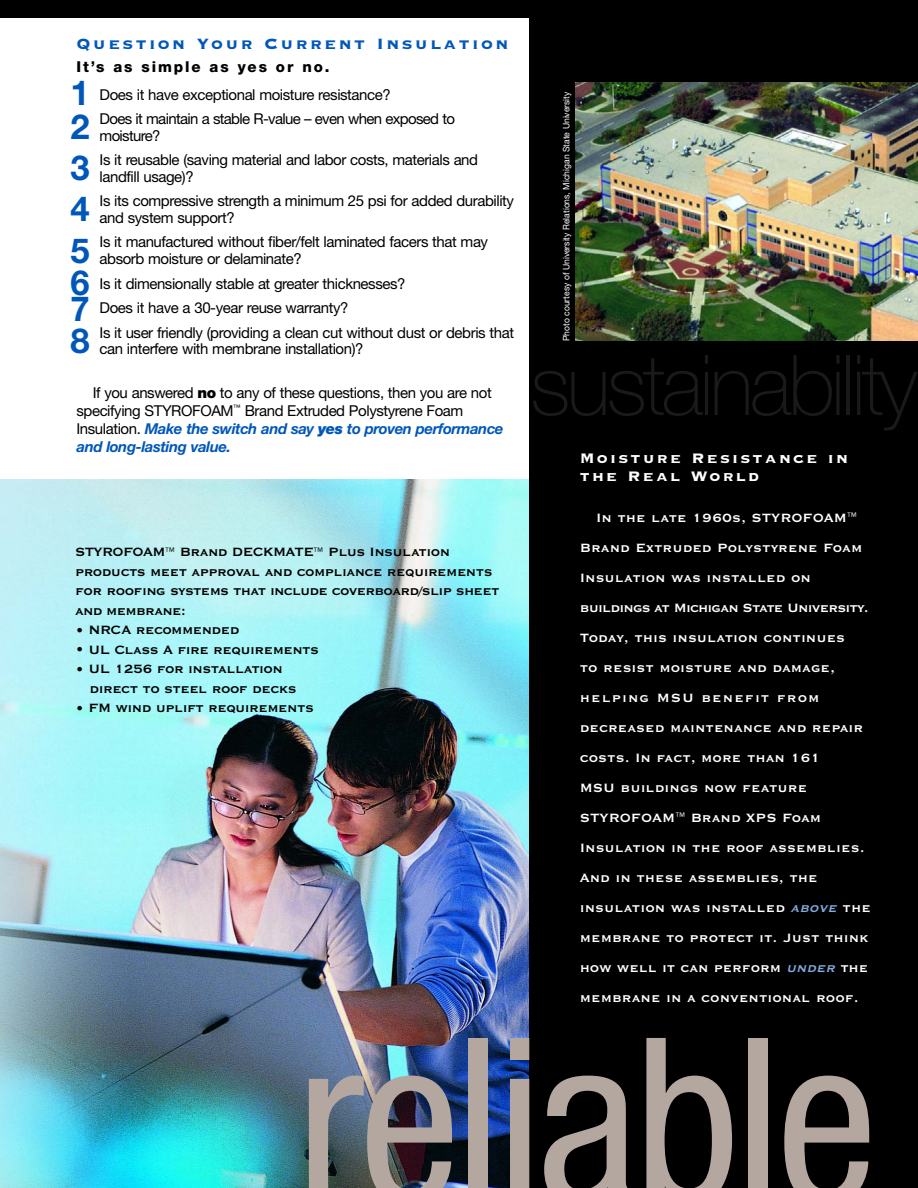
<style>
.page{position:relative;width:918px;height:1188px;background:#fff}
.page>*{position:absolute;margin:0;border:0;box-sizing:border-box;transform-origin:0 0}
.t1{font:condensed 229.5px "Helvetica Neue";letter-spacing:-.025em;color:#b3a7a0}
.t2{font:100 84px "Helvetica Neue";letter-spacing:-.045em;color:#1a1a1a}
.t3{font:700 34.5px/41.4px "Helvetica Neue";color:#0057ba}
.t4{font:19.5px "Copperplate Thirty Three BC";letter-spacing:.12em;color:#0057ba}
.t5{font:18px/18px "Copperplate Thirty Three BC";letter-spacing:.12em;color:#fff}
.t6{font:700 15.75px/30px "Copperplate Gothic BT";color:#fff}
.t7{font:700 15.75px/19.5px "Copperplate Gothic BT";letter-spacing:-.04em;color:#000}
.t8{font:15px/16.5px "Helvetica Neue";letter-spacing:-.03em;color:#000}
.t9{font:800 15px "Helvetica Neue";letter-spacing:.125em;color:#000}
.t10{font:9px "Helvetica Neue";color:#fff;scale:.95 1}
.s1{color:#fff}
.s2{font-weight:900}
.s3{font-weight:700;font-style:italic;color:#0057ba}
.s4{font-weight:900;font-style:italic;color:#0057ba}
.s5{font-family:"Helvetica";font-weight:300;font-size:10.5px}
.s6{font-style:italic;color:#80abdc}
</style>
<div class="page">
<img style="left:0;top:479px;width:530px;height:709px">
<div style="left:530px;top:0;width:388px;height:1188px;background:#000"></div>
<img style="left:575px;top:83px;width:343px;height:258px">
<div style="left:0;top:0;width:918px;height:18px;background:#000"></div>
<h3 class="t4" style="left:76px;top:31px;width:433px">Question Your Current Insulation</h3>
<p class="t9" style="left:76px;top:62px;width:255px">It’s as simple as yes or no.</p>
<p class="t8" style="left:76px;top:87px;width:316px"><span class="s1">1.</span> Does it have exceptional moisture resistance?</p>
<p class="t8" style="left:100px;top:112px;width:357px;text-indent:-23px"><span class="s1">2.</span> Does it maintain a stable R-value – even when exposed to moisture?</p>
<p class="t8" style="left:100px;top:153px;width:380px;text-indent:-23px"><span class="s1">3.</span> Is it reusable (saving material and labor costs, materials and landfill usage)?</p>
<p class="t8" style="left:100px;top:194px;width:416px;text-indent:-23px"><span class="s1">4.</span> Is its compressive strength a minimum 25 psi for added durability and system support?</p>
<p class="t8" style="left:100px;top:235px;width:390px;text-indent:-23px"><span class="s1">5.</span> Is it manufactured without fiber/felt laminated facers that may absorb moisture or delaminate?</p>
<p class="t8" style="left:76px;top:276px;width:331px"><span class="s1">6.</span> Is it dimensionally stable at greater thicknesses?</p>
<p class="t8" style="left:76px;top:301px;width:274px"><span class="s1">7.</span> Does it have a 30-year reuse warranty?</p>
<p class="t8" style="left:100px;top:326px;width:416px;text-indent:-23px"><span class="s1">8.</span> Is it user friendly (providing a clean cut without dust or debris that can interfere with membrane installation)?</p>
<p class="t8" style="left:76px;top:385px;width:429px;line-height:18px;text-indent:16px">If you answered <span class="s2">no</span> to any of these questions, then you are not specifying STYROFOAM<sup>™</sup> Brand Extruded Polystyrene Foam Insulation. <span class="s3">Make the switch and say</span> <span class="s4">yes</span> <span class="s3">to proven performance and long-lasting value.</span></p>
<h3 class="t3" style="left:70px;top:79px;width:21px;line-height:34.2px">1<br>2</h3>
<h3 class="t3" style="left:70px;top:150px;width:21px;text-align:justify">3<br>4<br>5</h3>
<h3 class="t3" style="left:70px;top:273px;width:21px;line-height:25.7px">6<br>7</h3>
<h3 class="t3" style="left:70px;top:323px;width:21px">8</h3>
<p class="t10" style="left:563px;top:341px;width:264px;rotate:-90deg">Photo courtesy of University Relations, Michigan State University</p>
<h2 class="t2" style="left:530px;top:355px;width:389px">sustainability</h2>
<p class="t5" style="left:580px;top:448px;width:270px">Moisture Resistance in the Real World</p>
<p class="t6" style="left:580px;top:501px;width:293px;text-indent:16px">In the late 1960s, STYROFOAM<span class="s5">™<br></span>Brand Extruded Polystyrene Foam<br>Insulation was installed on buildings at Michigan State University.<br>Today, this insulation continues<br>to resist moisture and damage, helping MSU benefit from decreased maintenance and repair costs. In fact, more than 161<br>MSU buildings now feature<br>STYROFOAM<span class="s5">™</span> Brand XPS Foam<br>Insulation in the roof assemblies.<br>And in these assemblies, the insulation was installed <span class="s6">above</span> the membrane to protect it. Just think how well it can perform <span class="s6">under</span> the membrane in a conventional roof.</p>
<h1 class="t1" style="left:296px;top:1038px;width:583px">reliable</h1>
<p class="t7" style="left:75px;top:541px;width:426px">STYROFOAM<span class="s5">™</span> Brand DECKMATE<span class="s5">™</span> Plus Insulation products meet approval and compliance requirements for roofing systems that include coverboard/slip sheet and membrane:</p>
<p class="t7" style="left:75px;top:619px;width:166px">• NRCA recommended</p>
<p class="t7" style="left:75px;top:638px;width:246px">• UL Class A fire requirements</p>
<p class="t7" style="left:90px;top:658px;width:209px;text-indent:-15px">• UL 1256 for installation direct to steel roof decks</p>
<p class="t7" style="left:75px;top:697px;width:240px">• FM wind uplift requirements</p>
</div>
